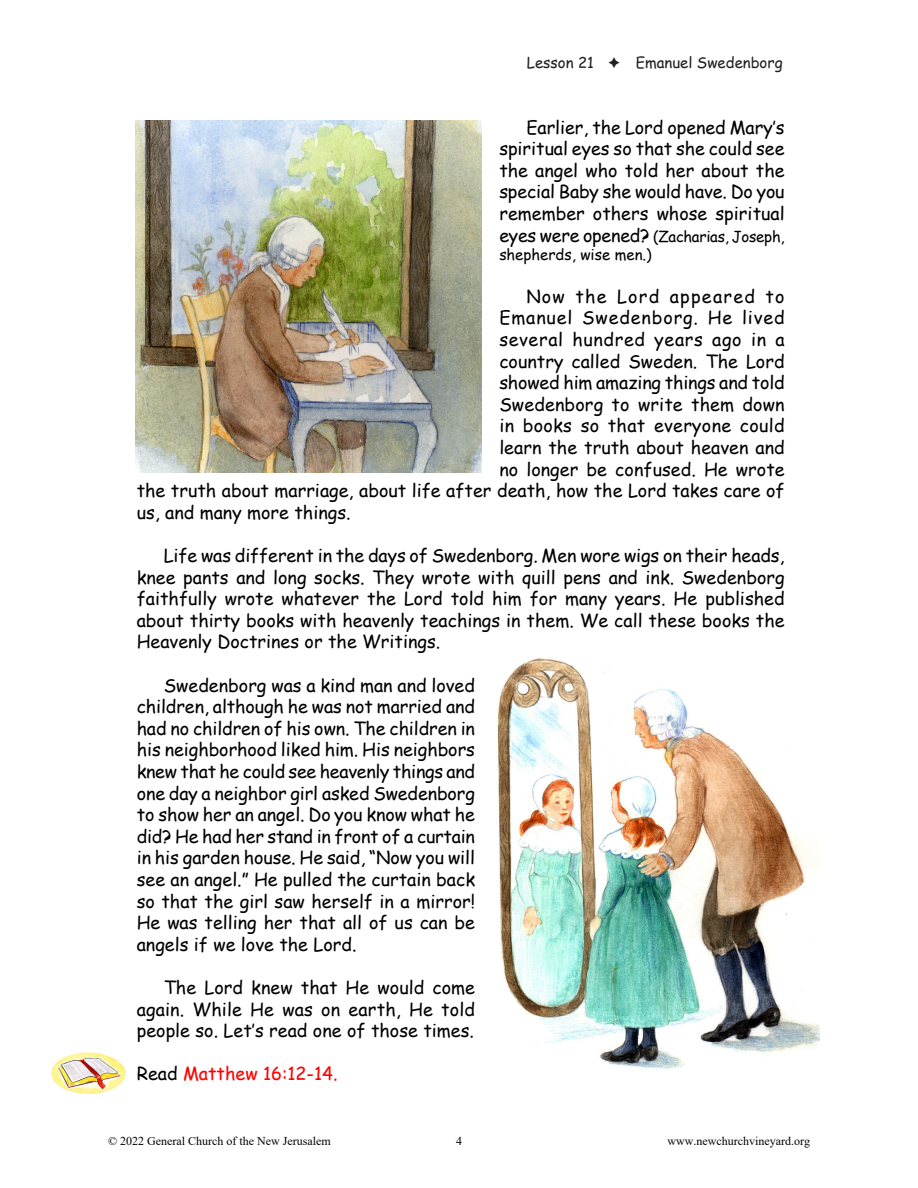
<style>
.page{position:relative;width:918px;height:1188px;background:#fff}
.page>*{position:absolute;margin:0;border:0;box-sizing:border-box;transform-origin:0 0}
.t1{font:18px/21.6px "Comic Sans MS";color:#000;text-align:justify}
.t2{font:18px "Comic Sans MS";letter-spacing:.045em;color:#000}
.t3{font:18px "Comic Sans MS";letter-spacing:.035em;color:#000}
.t4{font:18px "Comic Sans MS";letter-spacing:.07em;color:#000}
.t5{font:18px "Comic Sans MS";color:#f00}
.t6{font:15px/18px "Comic Sans MS";letter-spacing:-.005em;color:#000}
.t7{font:15px "Comic Sans MS";color:#231f20}
.t8{font:12px "Times New Roman";color:#000}
.s1{font-size:18px}
.s2{color:#000}
</style>
<div class="page">
<img style="left:497px;top:658px;width:322px;height:411px">
<img style="left:135px;top:120px;width:346px;height:352px">
<img style="left:51px;top:1053px;width:74px;height:41px">
<p class="t7" style="left:527px;top:51px;width:257px">Lesson 21 ➔ Emanuel Swedenborg</p>
<p class="t1" style="left:499px;top:116px;width:287px;text-indent:27px">Earlier, the Lord opened Mary’s spiritual eyes so that she could see the angel who told her about the special Baby she would have. Do you remember others whose spiritual</p>
<p class="t6" style="left:499px;top:227px;width:287px"><span class="s1">eyes were opened?</span> (Zacharias, Joseph, shepherds, wise men.)</p>
<p class="t4" style="left:526px;top:283px;width:260px">Now the Lord appeared to</p>
<p class="t2" style="left:499px;top:305px;width:287px">Emanuel Swedenborg. He lived</p>
<p class="t3" style="left:499px;top:326px;width:287px">several hundred years ago in a</p>
<p class="t1" style="left:499px;top:350px;width:287px">country called Sweden. The Lord</p>
<p class="t1" style="left:499px;top:371px;width:287px">showed him amazing things and told</p>
<p class="t1" style="left:499px;top:393px;width:287px">Swedenborg to write them down</p>
<p class="t1" style="left:499px;top:414px;width:287px">in books so that everyone could</p>
<p class="t1" style="left:499px;top:436px;width:287px">learn the truth about heaven and</p>
<p class="t1" style="left:499px;top:458px;width:287px">no longer be confused. He wrote</p>
<p class="t1" style="left:137px;top:479px;width:650px">the truth about marriage, about life after death, how the Lord takes care of</p>
<p class="t1" style="left:137px;top:501px;width:215px">us, and many more things.</p>
<p class="t1" style="left:137px;top:544px;width:649px;text-indent:27px">Life was different in the days of Swedenborg. Men wore wigs on their heads, knee pants and long socks. They wrote with quill pens and ink. Swedenborg faithfully wrote whatever the Lord told him for many years. He published about thirty books with heavenly teachings in them. We call these books the Heavenly Doctrines or the Writings.</p>
<p class="t1" style="left:137px;top:674px;width:340px;text-indent:27px">Swedenborg was a kind man and loved children, although he was not married and had no children of his own. The children in his neighborhood liked him. His neighbors knew that he could see heavenly things and one day a neighbor girl asked Swedenborg to show her an angel. Do you know what he did? He had her stand in front of a curtain in his garden house. He said, “Now you will see an angel.” He pulled the curtain back so that the girl saw herself in a mirror!<br>He was telling her that all of us can be angels if we love the Lord.</p>
<p class="t1" style="left:137px;top:976px;width:340px;text-indent:27px">The Lord knew that He would come again. While He was on earth, He told people so. Let’s read one of those times.</p>
<p class="t5" style="left:137px;top:1061px;width:202px"><span class="s2">Read</span> Matthew 16:12-14.</p>
<p class="t8" style="left:108px;top:1132px;width:224px">© 2022 General Church of the New Jerusalem</p>
<p class="t8" style="left:456px;top:1132px;width:7px">4</p>
<p class="t8" style="left:667px;top:1132px;width:144px">www.newchurchvineyard.org</p>
</div>
